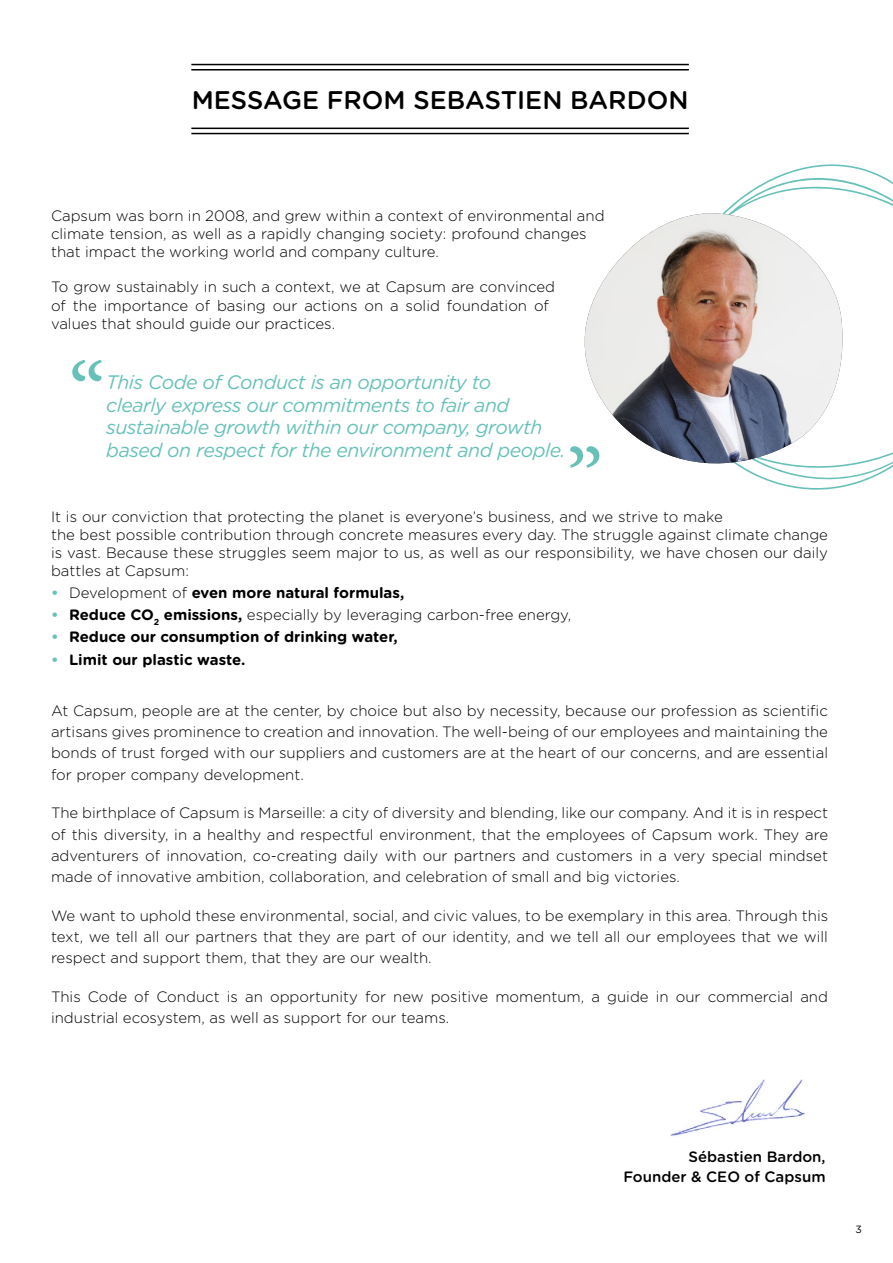
<style>
.page{position:relative;width:893px;height:1263px;background:#fff}
.page>*{position:absolute;margin:0;border:0;box-sizing:border-box;transform-origin:0 0}
.t1{font:500 25.5px "Gotham Rounded";color:#000}
.t2{font:italic 19.5px/22.5px "Gotham Rounded";letter-spacing:-.025em;color:#67c1b9}
.t3{font:300 15px/21.3px "Gotham Rounded";color:#000}
.t4{font:700 15px "Gotham Rounded";color:#000}
.t5{font:500 15px/19.5px "Gotham Rounded";color:#000;text-align:right}
.t6{font:10.5px "Gotham Rounded";color:#000}
.s1{color:#67c1b9}
.s2{font-weight:300}
.s3{font-weight:700;color:#67c1b9}
.s4{font-weight:700}
</style>
<div class="page">
<svg style="left:728px;top:164px;width:165px;height:326px"></svg>
<hr style="left:191px;top:64px;width:498px;height:1px;background:#000">
<hr style="left:191px;top:69px;width:498px;height:2px;background:#000">
<hr style="left:191px;top:128px;width:498px;height:1px;background:#000">
<hr style="left:191px;top:133px;width:498px;height:1px;background:#000">
<svg style="left:72px;top:360px;width:30px;height:21px"></svg>
<svg style="left:570px;top:446px;width:5px;height:22px"></svg>
<img style="left:670px;top:1079px;width:135px;height:57px">
<svg style="left:575px;top:208px;width:271px;height:263px"></svg>
<img style="left:585px;top:213px;width:257px;height:252px">
<h1 class="t1" style="left:192px;top:82px;width:498px">MESSAGE FROM SEBASTIEN BARDON</h1>
<p class="t3" style="left:51px;top:206px;width:555px;line-height:18px">Capsum was born in 2008, and grew within a context of environmental and climate tension, as well as a rapidly changing society: profound changes that impact the working world and company culture.</p>
<p class="t3" style="left:51px;top:277px;width:505px;line-height:18px">To grow sustainably in such a context, we at Capsum are convinced of the importance of basing our actions on a solid foundation of values that should guide our practices.</p>
<h2 class="t2" style="left:106px;top:370px;width:461px">This Code of Conduct is an opportunity to<br>clearly express our commitments to fair and sustainable growth within our company, growth based on respect for the environment and people.</h2>
<p class="t3" style="left:51px;top:507px;width:778px;line-height:18px">It is our conviction that protecting the planet is everyone’s business, and we strive to make<br>the best possible contribution through concrete measures every day. The struggle against climate change is vast. Because these struggles seem major to us, as well as our responsibility, we have chosen our daily battles at Capsum:</p>
<p class="t4" style="left:51px;top:581px;width:355px"><span class="s1">•</span> <span class="s2">Development of</span> even more natural formulas,</p>
<p class="t3" style="left:51px;top:603px;width:522px"><span class="s3">•</span> <span class="s4">Reduce CO</span><sub>2</sub> <span class="s4">emissions,</span> especially by leveraging carbon-free energy,</p>
<p class="t4" style="left:51px;top:626px;width:348px"><span class="s1">•</span> Reduce our consumption of drinking water,</p>
<p class="t4" style="left:51px;top:648px;width:196px"><span class="s1">•</span> Limit our plastic waste.</p>
<p class="t3" style="left:51px;top:699px;width:778px;text-align:justify">At Capsum, people are at the center, by choice but also by necessity, because our profession as scientific artisans gives prominence to creation and innovation. The well-being of our employees and maintaining the bonds of trust forged with our suppliers and customers are at the heart of our concerns, and are essential for proper company development.</p>
<p class="t3" style="left:51px;top:801px;width:779px;text-align:justify">The birthplace of Capsum is Marseille: a city of diversity and blending, like our company. And it is in respect of this diversity, in a healthy and respectful environment, that the employees of Capsum work. They are adventurers of innovation, co-creating daily with our partners and customers in a very special mindset made of innovative ambition, collaboration, and celebration of small and big victories.</p>
<p class="t3" style="left:51px;top:904px;width:779px;text-align:justify">We want to uphold these environmental, social, and civic values, to be exemplary in this area. Through this text, we tell all our partners that they are part of our identity, and we tell all our employees that we will respect and support them, that they are our wealth.</p>
<p class="t3" style="left:51px;top:985px;width:778px">This Code of Conduct is an opportunity for new positive momentum, a guide in our commercial and industrial ecosystem, as well as support for our teams.</p>
<p class="t5" style="left:623px;top:1146px;width:204px">Sébastien Bardon,<br>Founder &amp; CEO of Capsum</p>
<p class="t6" style="left:855px;top:1222px;width:8px">3</p>
</div>
